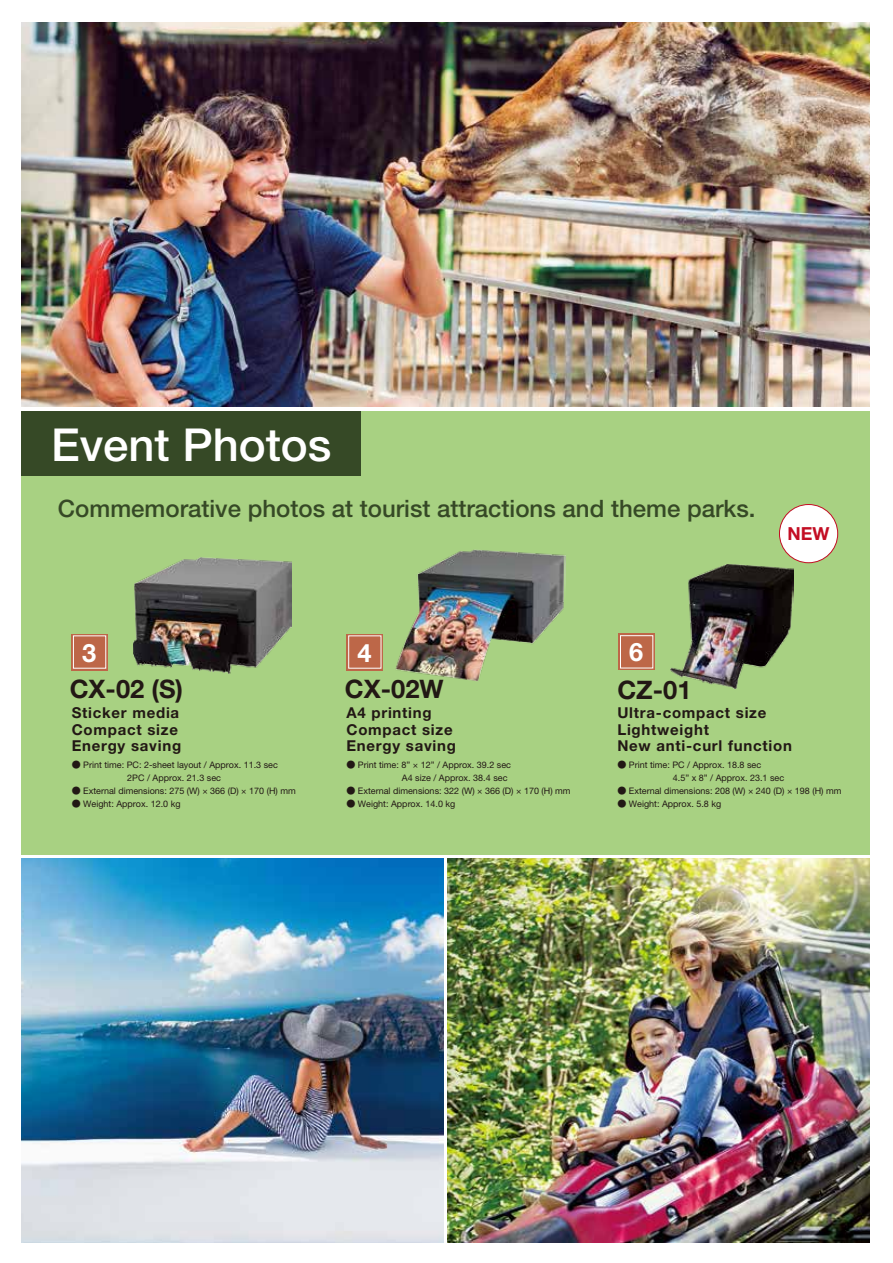
<style>
.page{position:relative;width:893px;height:1263px;background:#fff}
.page>*{position:absolute;margin:0;border:0;box-sizing:border-box;transform-origin:0 0}
.t1{font:500 45.45px "Helvetica Neue LTW1 G";color:#fff}
.t2{font:700 25.5px "Helvetica Neue LT Std";color:#221815}
.t3{font:700 25.35px "Helvetica Neue LT Std";color:#fff}
.t4{font:500 24px "Helvetica Neue LT Std";color:#364926}
.t5{font:700 18px "Helvetica Neue LT Std";color:#c30d23}
.t6{font:700 15px/16.5px "Helvetica Neue LT Std";letter-spacing:.05em;color:#221815}
.t7{font:9px/12.8px "Helvetica Neue LT Std";color:#221815}
.s1{font-family:"Koz Go Pr 6 N"}
</style>
<div class="page">
<img style="left:22px;top:22px;width:847px;height:385px">
<div style="left:21px;top:411px;width:848px;height:443px;background:#a8d182"></div>
<div style="left:21px;top:411px;width:340px;height:65px;background:#364926"></div>
<img style="left:21px;top:859px;width:422px;height:383px">
<img style="left:448px;top:859px;width:421px;height:383px">
<svg style="left:347px;top:634px;width:36px;height:36px"></svg>
<img style="left:395px;top:549px;width:170px;height:132px">
<img style="left:670px;top:565px;width:123px;height:123px">
<div style="left:618px;top:633px;width:37px;height:37px;background:#bd6748"></div>
<div style="left:620px;top:635px;width:33px;height:33px;border:1px solid #fff"></div>
<div style="left:779px;top:504px;width:59px;height:59px;background:#fff;border-radius:50%"></div>
<div style="left:779px;top:504px;width:59px;height:59px;border:1px solid #c30d23;border-radius:50%"></div>
<img style="left:134px;top:558px;width:158px;height:115px">
<div style="left:71px;top:634px;width:37px;height:36px;background:#bd6748"></div>
<div style="left:73px;top:636px;width:33px;height:32px;border:1px solid #fff"></div>
<h1 class="t1" style="left:51px;top:417px;width:282px">Event Photos</h1>
<h3 class="t4" style="left:58px;top:494px;width:699px">Commemorative photos at tourist attractions and theme parks.</h3>
<h3 class="t5" style="left:788px;top:522px;width:43px">NEW</h3>
<h3 class="t3" style="left:82px;top:637px;width:16px">3</h3>
<h3 class="t3" style="left:357px;top:637px;width:16px">4</h3>
<h2 class="t2" style="left:70px;top:673px;width:115px">CX-02 (S)</h2>
<h2 class="t2" style="left:345px;top:673px;width:100px">CX-02W</h2>
<h3 class="t6" style="left:346px;top:704px;width:111px">A4 printing<br>Compact size<br>Energy saving</h3>
<p class="t7" style="left:402px;top:759px;width:111px;text-indent:-56px"><span class="s1">●</span> Print time: 8” × 12” / Approx. 39.2 sec<br>A4 size / Approx. 38.4 sec</p>
<p class="t7" style="left:346px;top:784px;width:226px"><span class="s1">●</span> External dimensions: 322 (W) × 366 (D) × 170 (H) mm</p>
<p class="t7" style="left:346px;top:797px;width:110px"><span class="s1">●</span> Weight: Approx. 14.0 kg</p>
<h3 class="t6" style="left:72px;top:704px;width:111px">Sticker media<br>Compact size<br>Energy saving</h3>
<p class="t7" style="left:72px;top:759px;width:208px;text-align:center"><span class="s1">●</span> Print time: PC: 2-sheet layout / Approx. 11.3 sec<br>2PC / Approx. 21.3 sec</p>
<p class="t7" style="left:72px;top:784px;width:226px"><span class="s1">●</span> External dimensions: 275 (W) × 366 (D) × 170 (H) mm</p>
<p class="t7" style="left:72px;top:797px;width:110px"><span class="s1">●</span> Weight: Approx. 12.0 kg</p>
<h3 class="t3" style="left:629px;top:637px;width:16px">6</h3>
<h2 class="t2" style="left:617px;top:674px;width:76px">CZ-01</h2>
<h3 class="t6" style="left:617px;top:704px;width:176px">Ultra-compact size<br>Lightweight<br>New anti-curl function</h3>
<p class="t7" style="left:673px;top:759px;width:113px;text-indent:-56px"><span class="s1">●</span> Print time: PC / Approx. 18.8 sec<br>4.5” x 8” / Approx. 23.1 sec</p>
<p class="t7" style="left:617px;top:784px;width:226px"><span class="s1">●</span> External dimensions: 208 (W) × 240 (D) × 198 (H) mm</p>
<p class="t7" style="left:617px;top:797px;width:105px"><span class="s1">●</span> Weight: Approx. 5.8 kg</p>
</div>
